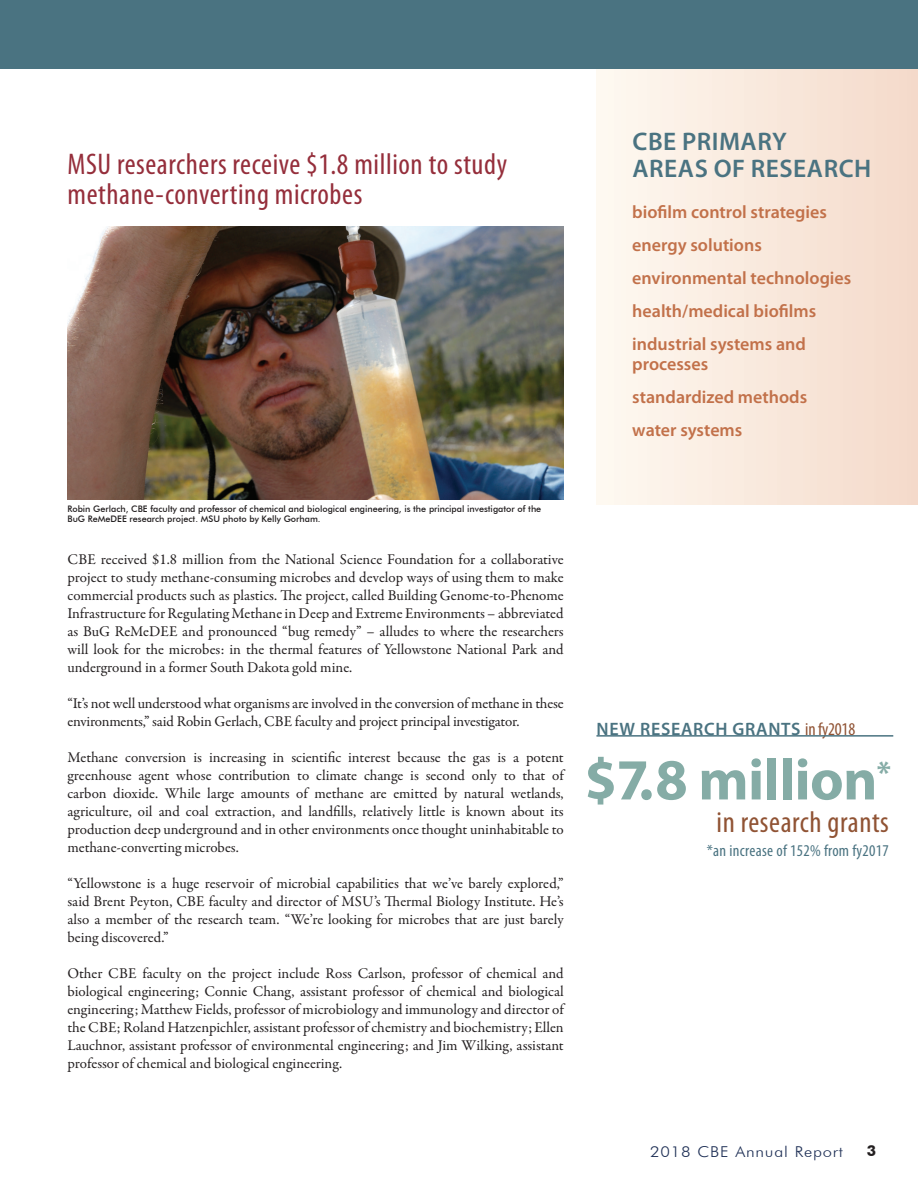
<style>
.page{position:relative;width:918px;height:1188px;background:#fff}
.page>*{position:absolute;margin:0;border:0;box-sizing:border-box;transform-origin:0 0}
.captions{font:700 58.5px "Myriad Pro";letter-spacing:-.01em;color:#85aca6}
.headline{font:condensed 30px/30px "Myriad Pro";letter-spacing:.02em;color:#952e3b}
.t1{font:condensed 30px "Myriad Pro";letter-spacing:.02em;color:#905334}
.faculty_names{font:600 25.5px/27px "Myriad Pro";letter-spacing:.02em;color:#4a7381}
.faculty_names-2{font:600 18px/19.5px "Myriad Pro";color:#c2714a}
.headline-2{font:600 18px "Myriad Pro";letter-spacing:.04em;color:#4a7381}
.t2{font:condensed 16.5px "Myriad Pro";letter-spacing:.02em;color:#4a7381}
.body_copy{font:15px/18px "Garamond Premr Pro";letter-spacing:-.01em;color:#231f20;text-align:justify}
.t3{font:300 15px "Futura BT";letter-spacing:.05em;color:#1f3056;scale:1.1 1}
.t4{font:700 15px "Futura BT";color:#231f20}
.captions-2{font:500 9px/10.5px "Futura BT";color:#231f20}
.s1{font-weight:400;font-stretch:condensed;color:#905334}
</style>
<div class="page">
<div style="left:597px;top:49px;width:321px;height:455px;background:linear-gradient(to right,#fef9f1,#f4d9ca)"></div>
<div style="left:0;top:0;width:918px;height:68px;background:#4a7381"></div>
<img style="left:68px;top:227px;width:496px;height:272px">
<hr style="left:596px;top:735px;width:297px;height:2px;background:#4a7381">
<p class="headline" style="left:68px;top:149px;width:441px">MSU researchers receive $1.8 million to study methane-converting microbes</p>
<p class="faculty_names" style="left:633px;top:127px;width:240px">CBE PRIMARY<br>AREAS OF RESEARCH</p>
<p class="faculty_names-2" style="left:632px;top:202px;width:196px">biofilm control strategies</p>
<p class="faculty_names-2" style="left:632px;top:235px;width:131px">energy solutions</p>
<p class="faculty_names-2" style="left:632px;top:268px;width:221px">environmental technologies</p>
<p class="faculty_names-2" style="left:632px;top:301px;width:185px">health/medical biofilms</p>
<p class="faculty_names-2" style="left:632px;top:334px;width:175px">industrial systems and processes</p>
<p class="faculty_names-2" style="left:632px;top:387px;width:176px">standardized methods</p>
<p class="faculty_names-2" style="left:632px;top:420px;width:112px">water systems</p>
<p class="captions-2" style="left:68px;top:503px;width:475px">Robin Gerlach, CBE faculty and professor of chemical and biological engineering, is the principal investigator of the<br>BuG ReMeDEE research project. MSU photo by Kelly Gorham.</p>
<p class="body_copy" style="left:68px;top:551px;width:498px">CBE received $1.8 million from the National Science Foundation for a collaborative project to study methane-consuming microbes and develop ways of using them to make commercial products such as plastics. The project, called Building Genome-to-Phenome Infrastructure for Regulating Methane in Deep and Extreme Environments – abbreviated as BuG ReMeDEE and pronounced “bug remedy” – alludes to where the researchers will look for the microbes: in the thermal features of Yellowstone National Park and underground in a former South Dakota gold mine.</p>
<p class="body_copy" style="left:68px;top:695px;width:498px">“It’s not well understood what organisms are involved in the conversion of methane in these environments,” said Robin Gerlach, CBE faculty and project principal investigator.</p>
<p class="body_copy" style="left:68px;top:749px;width:498px">Methane conversion is increasing in scientific interest because the gas is a potent greenhouse agent whose contribution to climate change is second only to that of carbon dioxide. While large amounts of methane are emitted by natural wetlands, agriculture, oil and coal extraction, and landfills, relatively little is known about its production deep underground and in other environments once thought uninhabitable to methane-converting microbes.</p>
<p class="body_copy" style="left:68px;top:875px;width:498px">“Yellowstone is a huge reservoir of microbial capabilities that we’ve barely explored,” said Brent Peyton, CBE faculty and director of MSU’s Thermal Biology Institute. He’s also a member of the research team. “We’re looking for microbes that are just barely being discovered.”</p>
<p class="body_copy" style="left:68px;top:965px;width:498px">Other CBE faculty on the project include Ross Carlson, professor of chemical and biological engineering; Connie Chang, assistant professor of chemical and biological engineering; Matthew Fields, professor of microbiology and immunology and director of the CBE; Roland Hatzenpichler, assistant professor of chemistry and biochemistry; Ellen Lauchnor, assistant professor of environmental engineering; and Jim Wilking, assistant professor of chemical and biological engineering.</p>
<p class="headline-2" style="left:597px;top:718px;width:260px">NEW RESEARCH GRANTS <span class="s1">in fy2018</span></p>
<p class="captions" style="left:585px;top:742px;width:308px">$7.8 million<sup>*</sup></p>
<p class="t1" style="left:717px;top:803px;width:174px">in research grants</p>
<p class="t2" style="left:707px;top:840px;width:184px">*an increase of 152% from fy2017</p>
<p class="t3" style="left:650px;top:1142px;width:177px">2018 CBE Annual Report</p>
<p class="t4" style="left:867px;top:1142px;width:11px">3</p>
</div>
